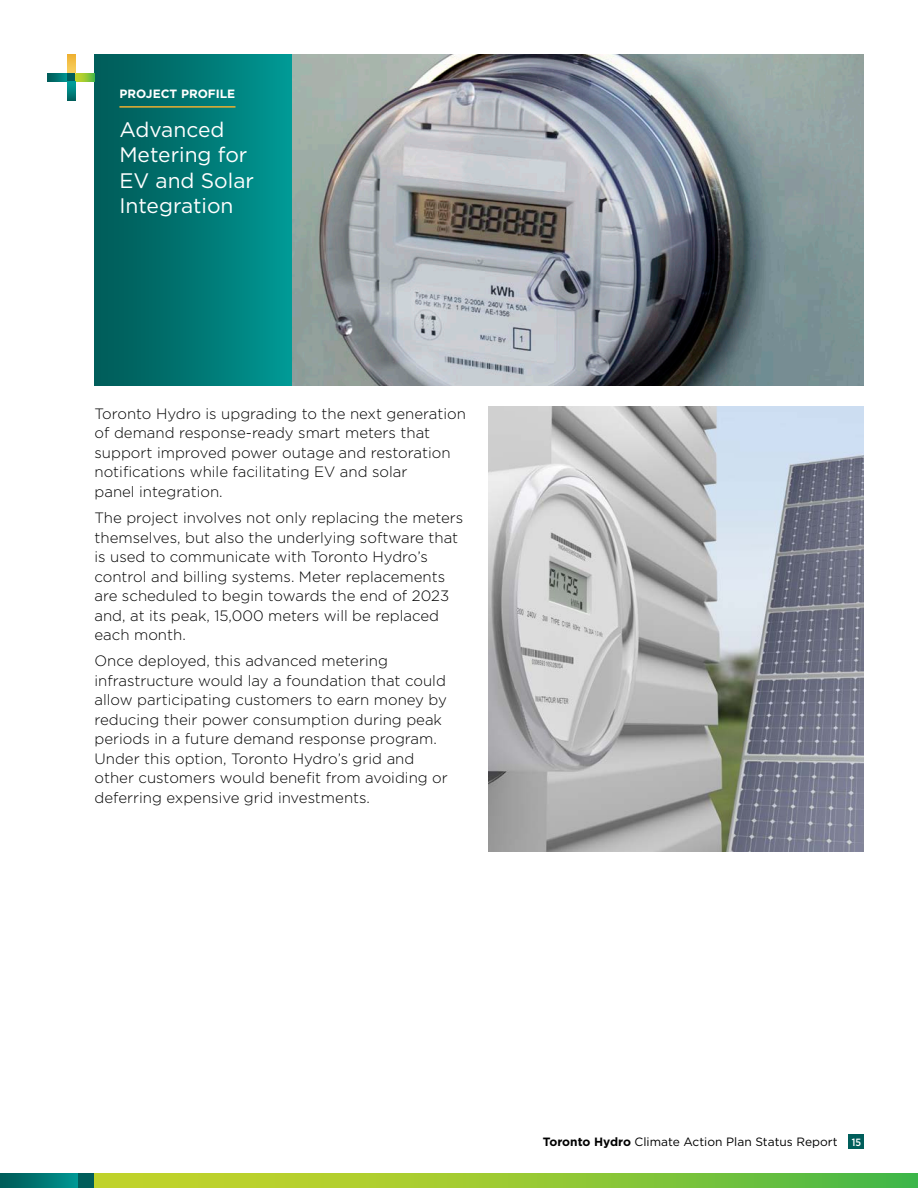
<style>
.page{position:relative;width:918px;height:1188px;background:#fff}
.page>*{position:absolute;margin:0;border:0;box-sizing:border-box;transform-origin:0 0}
.PP_Name_-_H2Tag{font:21px/25.5px "Gotham";color:#fff}
.Body_-_PTag{font:300 15px/19.5px "Gotham";color:#000}
.t1{font:12px "Gotham";color:#000}
.Project_Profile_-_PTag{font:700 12px "Gotham";color:#fff}
.s1{font-weight:700}
.s2{font-family:"Gotham Narrow";font-weight:500;font-size:10.5px;color:#fff}
</style>
<div class="page">
<img style="left:291px;top:54px;width:573px;height:331px">
<div style="left:94px;top:54px;width:197px;height:331px;background:linear-gradient(to right,#005855,#009793)"></div>
<hr style="left:119px;top:106px;width:116px;height:2px;background:#eeaf30">
<img style="left:488px;top:407px;width:376px;height:444px">
<svg style="left:75px;top:74px;width:19px;height:7px"></svg>
<svg style="left:67px;top:54px;width:8px;height:20px"></svg>
<svg style="left:67px;top:81px;width:8px;height:20px"></svg>
<svg style="left:48px;top:74px;width:19px;height:7px"></svg>
<div style="left:67px;top:74px;width:8px;height:7px;background:#005e5b"></div>
<svg style="left:94px;top:1173px;width:824px;height:15px;background:#92c835"></svg>
<svg style="left:0;top:1173px;width:79px;height:15px"></svg>
<div style="left:79px;top:1173px;width:15px;height:15px;background:#005e5b"></div>
<div style="left:849px;top:1134px;width:15px;height:15px;background:#005e5b"></div>
<p class="Project_Profile_-_PTag" style="left:119px;top:86px;width:117px">PROJECT PROFILE</p>
<h2 class="PP_Name_-_H2Tag" style="left:119px;top:116px;width:136px">Advanced<br>Metering for<br>EV and Solar<br>Integration</h2>
<p class="Body_-_PTag" style="left:94px;top:403px;width:373px">Toronto Hydro is upgrading to the next generation of demand response-ready smart meters that support improved power outage and restoration notifications while facilitating EV and solar<br>panel integration.</p>
<p class="Body_-_PTag" style="left:94px;top:508px;width:370px">The project involves not only replacing the meters themselves, but also the underlying software that is used to communicate with Toronto Hydro’s control and billing systems. Meter replacements are scheduled to begin towards the end of 2023 and, at its peak, 15,000 meters will be replaced each month.</p>
<p class="Body_-_PTag" style="left:94px;top:651px;width:355px">Once deployed, this advanced metering infrastructure would lay a foundation that could allow participating customers to earn money by reducing their power consumption during peak periods in a future demand response program.<br>Under this option, Toronto Hydro’s grid and other customers would benefit from avoiding or deferring expensive grid investments.</p>
<p class="t1" style="left:543px;top:1134px;width:320px"><span class="s1">Toronto Hydro</span> Climate Action Plan Status Report <span class="s2">15</span></p>
</div>
